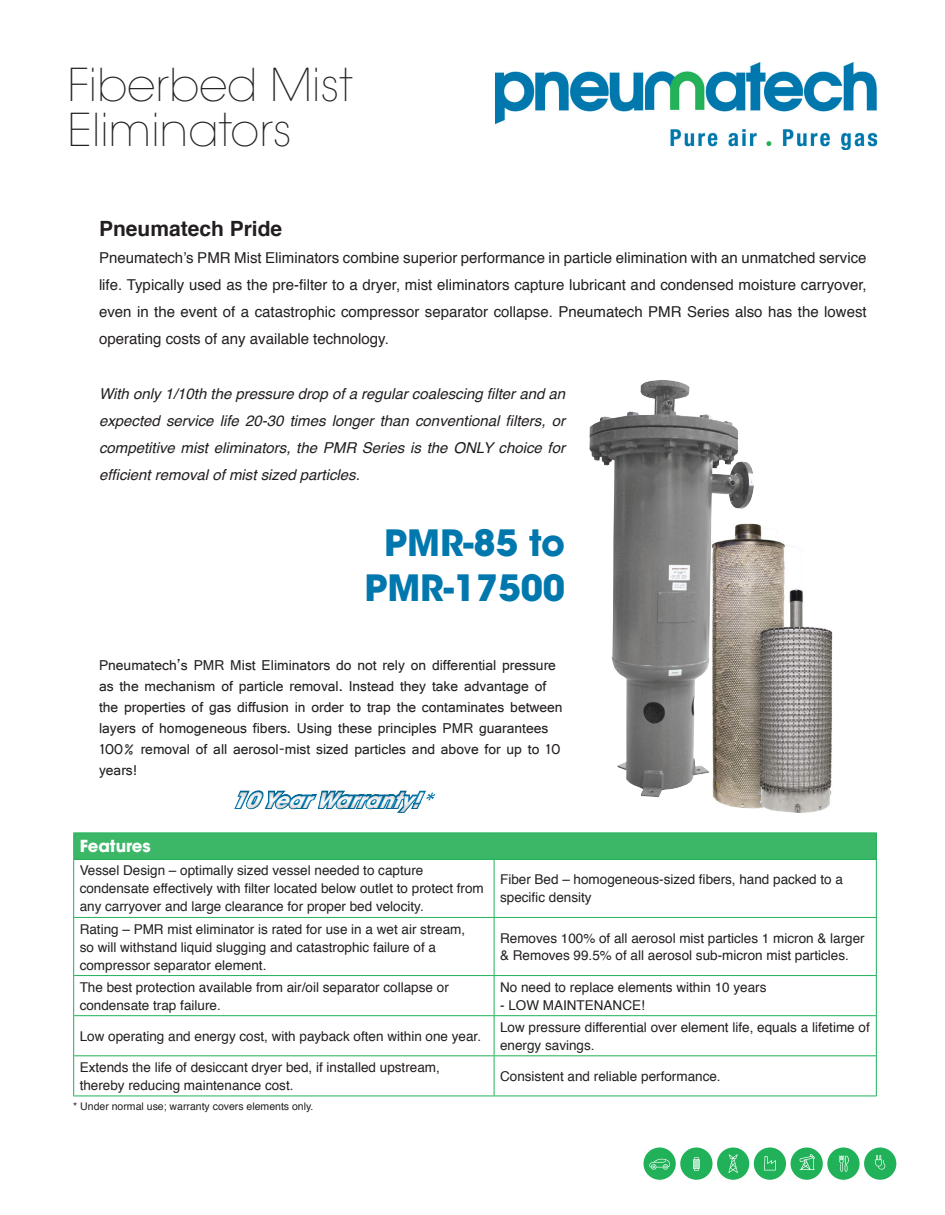
<style>
.page{position:relative;width:945px;height:1215px;background:#fff}
.page>*{position:absolute;margin:0;border:0;box-sizing:border-box;transform-origin:0 0}
.t1{font:200 45px/45px "ITC Avant Garde Std";color:#231f20}
.t2{font:700 36px/45px "ITC Avant Garde Std";color:#0078ae;text-align:center}
.t3{font:italic 700 21px "ITC Avant Garde Std";color:#fff}
.t4{font:700 21px "Helvetica";color:#231f20}
.t5{font:700 16.5px "ITC Avant Garde Std";color:#fff}
.t6{font:15px/27px "Helvetica";color:#231f20;text-align:justify}
.t7{font:15px/21px "Shruti";color:#231f20}
.t8{font:italic 15px/27px "Helvetica";color:#231f20;text-align:justify}
.t9{font:13.5px/18px "Helvetica";color:#231f20}
.t10{font:10.5px "Helvetica";color:#231f20}
.s1{color:#0078ae}
</style>
<div class="page">
<img style="left:590px;top:380px;width:164px;height:417px">
<img style="left:712px;top:524px;width:120px;height:289px">
<img style="left:495px;top:62px;width:382px;height:87px">
<div style="left:643px;top:1148px;width:33px;height:32px;background:#21b259;border-radius:50%"></div>
<svg style="left:649px;top:1159px;width:21px;height:11px"></svg>
<div style="left:864px;top:1148px;width:32px;height:32px;background:#21b259;border-radius:50%"></div>
<svg style="left:875px;top:1155px;width:10px;height:15px"></svg>
<div style="left:827px;top:1148px;width:33px;height:32px;background:#21b259;border-radius:50%"></div>
<svg style="left:839px;top:1156px;width:10px;height:16px"></svg>
<div style="left:754px;top:1148px;width:32px;height:32px;background:#21b259;border-radius:50%"></div>
<svg style="left:764px;top:1156px;width:12px;height:14px"></svg>
<div style="left:791px;top:1148px;width:32px;height:32px;background:#21b259;border-radius:50%"></div>
<svg style="left:799px;top:1154px;width:16px;height:16px"></svg>
<div style="left:717px;top:1148px;width:32px;height:32px;background:#21b259;border-radius:50%"></div>
<svg style="left:728px;top:1154px;width:10px;height:19px"></svg>
<div style="left:680px;top:1148px;width:33px;height:32px;background:#21b259;border-radius:50%"></div>
<svg style="left:693px;top:1157px;width:7px;height:14px"></svg>
<div style="left:74px;top:833px;width:802px;height:26px;background:#3cb767"></div>
<hr style="left:73px;top:859px;width:421px;height:1px;background:#21b259">
<hr style="left:73px;top:860px;width:1px;height:57px;background:#21b259">
<hr style="left:494px;top:859px;width:383px;height:1px;background:#21b259">
<hr style="left:494px;top:860px;width:1px;height:57px;background:#21b259">
<hr style="left:876px;top:860px;width:1px;height:57px;background:#21b259">
<hr style="left:73px;top:917px;width:421px;height:1px;background:#21b259">
<hr style="left:73px;top:918px;width:1px;height:57px;background:#21b259">
<hr style="left:494px;top:917px;width:383px;height:1px;background:#21b259">
<hr style="left:494px;top:918px;width:1px;height:57px;background:#21b259">
<hr style="left:876px;top:918px;width:1px;height:57px;background:#21b259">
<hr style="left:73px;top:975px;width:421px;height:1px;background:#21b259">
<hr style="left:73px;top:976px;width:1px;height:39px;background:#21b259">
<hr style="left:494px;top:975px;width:383px;height:1px;background:#21b259">
<hr style="left:494px;top:976px;width:1px;height:39px;background:#21b259">
<hr style="left:876px;top:976px;width:1px;height:39px;background:#21b259">
<hr style="left:73px;top:1015px;width:421px;height:1px;background:#21b259">
<hr style="left:73px;top:1016px;width:1px;height:39px;background:#21b259">
<hr style="left:494px;top:1015px;width:383px;height:1px;background:#21b259">
<hr style="left:494px;top:1016px;width:1px;height:39px;background:#21b259">
<hr style="left:876px;top:1016px;width:1px;height:39px;background:#21b259">
<hr style="left:73px;top:1055px;width:421px;height:1px;background:#21b259">
<hr style="left:73px;top:1056px;width:1px;height:40px;background:#21b259">
<hr style="left:494px;top:1055px;width:383px;height:1px;background:#21b259">
<hr style="left:494px;top:1056px;width:1px;height:40px;background:#21b259">
<hr style="left:876px;top:1056px;width:1px;height:40px;background:#21b259">
<hr style="left:73px;top:1096px;width:421px;height:1px;background:#21b259">
<hr style="left:494px;top:1096px;width:383px;height:1px;background:#21b259">
<hr style="left:73px;top:832px;width:421px;height:1px;background:#21b259">
<svg style="left:73px;top:833px;width:1px;height:26px"></svg>
<hr style="left:494px;top:832px;width:383px;height:1px;background:#21b259">
<svg style="left:876px;top:833px;width:1px;height:26px"></svg>
<div style="left:216px;top:779px;width:238px;height:48px;background:#808285;opacity:.49"></div>
<p class="t1" style="left:68px;top:63px;width:287px">Fiberbed Mist<br>Eliminators</p>
<p class="t4" style="left:99px;top:212px;width:185px">Pneumatech Pride</p>
<p class="t6" style="left:99px;top:245px;width:769px">Pneumatech’s PMR Mist Eliminators combine superior performance in particle elimination with an unmatched service life. Typically used as the pre-filter to a dryer, mist eliminators capture lubricant and condensed moisture carryover, even in the event of a catastrophic compressor separator collapse. Pneumatech PMR Series also has the lowest operating costs of any available technology.</p>
<p class="t8" style="left:99px;top:381px;width:468px">With only 1/10th the pressure drop of a regular coalescing filter and an expected service life 20-30 times longer than conventional filters, or competitive mist eliminators, the PMR Series is the ONLY choice for efficient removal of mist sized particles.</p>
<p class="t2" style="left:364px;top:520px;width:202px">PMR-85 to<br>PMR-17500</p>
<p class="t7" style="left:99px;top:654px;width:465px">Pneumatech’s PMR Mist Eliminators do not rely on differential pressure as the mechanism of particle removal. Instead they take advantage of the properties of gas diffusion in order to trap the contaminates between layers of homogeneous fibers. Using these principles PMR guarantees 100% removal of all aerosol-mist sized particles and above for up to 10 years!</p>
<h3 class="t3" style="left:232px;top:786px;width:215px">10YearWarranty!<span class="s1">*</span></h3>
<p class="t5" style="left:80px;top:835px;width:73px">Features</p>
<p class="t9" style="left:80px;top:862px;width:406px">Vessel Design – optimally sized vessel needed to capture condensate effectively with filter located below outlet to protect from any carryover and large clearance for proper bed velocity.</p>
<p class="t9" style="left:500px;top:871px;width:344px">Fiber Bed – homogeneous-sized fibers, hand packed to a specific density</p>
<p class="t9" style="left:80px;top:920px;width:387px">Rating – PMR mist eliminator is rated for use in a wet air stream, so will withstand liquid slugging and catastrophic failure of a compressor separator element.</p>
<p class="t9" style="left:500px;top:931px;width:366px;line-height:16.2px">Removes 100% of all aerosol mist particles 1 micron &amp; larger &amp; Removes 99.5% of all aerosol sub-micron mist particles.</p>
<p class="t9" style="left:80px;top:978px;width:371px">The best protection available from air/oil separator collapse or condensate trap failure.</p>
<p class="t9" style="left:500px;top:978px;width:268px">No need to replace elements within 10 years</p>
<p class="t9" style="left:500px;top:996px;width:146px">- LOW MAINTENANCE!</p>
<p class="t9" style="left:80px;top:1027px;width:403px">Low operating and energy cost, with payback often within one year.</p>
<p class="t9" style="left:500px;top:1018px;width:371px">Low pressure differential over element life, equals a lifetime of energy savings.</p>
<p class="t9" style="left:80px;top:1059px;width:362px">Extends the life of desiccant dryer bed, if installed upstream, thereby reducing maintenance cost.</p>
<p class="t9" style="left:500px;top:1068px;width:222px">Consistent and reliable performance.</p>
<p class="t10" style="left:73px;top:1098px;width:242px">* Under normal use; warranty covers elements only.</p>
</div>
